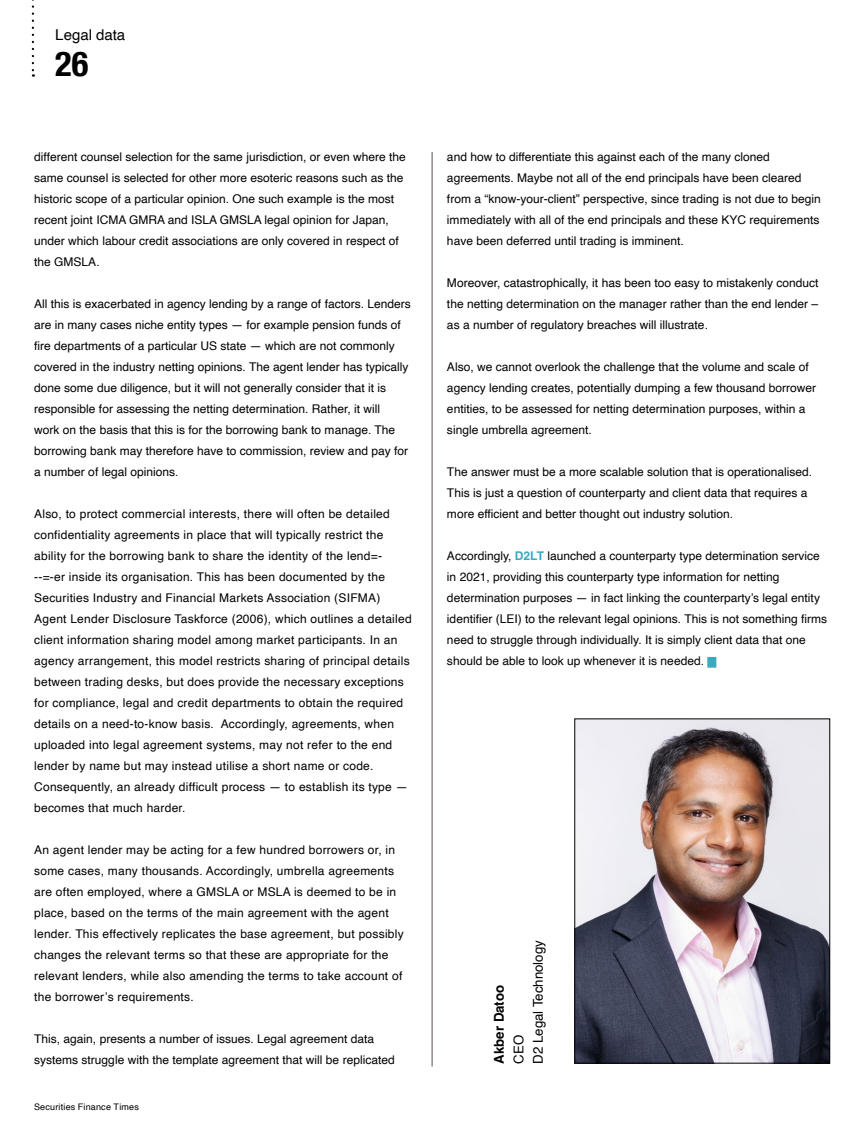
<style>
.page{position:relative;width:864px;height:1136px;background:#fff}
.page>*{position:absolute;margin:0;border:0;box-sizing:border-box;transform-origin:0 0}
.t1{font:700 condensed 34.5px "Helvetica Neue";color:#020203}
.t2{font:15px "Helvetica";color:#000}
.t3{font:13.5px/19.5px "Helvetica";color:#000}
.t4{font:700 13.5px "Helvetica";color:#000}
.t5{font:12px/21px "Helvetica";color:#010000}
.t6{font:12px/21px "Helvetica";letter-spacing:.02em;color:#010000}
.t7{font:9px "Helvetica";letter-spacing:.02em;color:#020203}
.s1{font-weight:700;color:#37abc1}
.s2{font-size:9px;color:#3aaac0}
</style>
<div class="page">
<img style="left:576px;top:720px;width:251px;height:341px">
<div style="left:574px;top:718px;width:255px;height:345px;border:1px solid #020203"></div>
<svg style="left:32px;top:0;width:2px;height:77px"></svg>
<hr style="left:431px;top:152px;width:1px;height:914px;background:#5d514d">
<p class="t2" style="left:55px;top:23px;width:71px">Legal data</p>
<h1 class="t1" style="left:55px;top:35px;width:35px">26</h1>
<p class="t5" style="left:34px;top:146px;width:373px">different counsel selection for the same jurisdiction, or even where the same counsel is selected for other more esoteric reasons such as the historic scope of a particular opinion. One such example is the most recent joint ICMA GMRA and ISLA GMSLA legal opinion for Japan, under which labour credit associations are only covered in respect of the GMSLA.</p>
<p class="t5" style="left:34px;top:293px;width:378px">All this is exacerbated in agency lending by a range of factors. Lenders are in many cases niche entity types — for example pension funds of fire departments of a particular US state — which are not commonly covered in the industry netting opinions. The agent lender has typically done some due diligence, but it will not generally consider that it is responsible for assessing the netting determination. Rather, it will<br>work on the basis that this is for the borrowing bank to manage. The borrowing bank may therefore have to commission, review and pay for a number of legal opinions.</p>
<p class="t6" style="left:34px;top:503px;width:379px">Also, to protect commercial interests, there will often be detailed confidentiality agreements in place that will typically restrict the ability for the borrowing bank to share the identity of the lend=- --=-er inside its organisation. This has been documented by the Securities Industry and Financial Markets Association (SIFMA)<br>Agent Lender Disclosure Taskforce (2006), which outlines a detailed client information sharing model among market participants. In an agency arrangement, this model restricts sharing of principal details between trading desks, but does provide the necessary exceptions for compliance, legal and credit departments to obtain the required details on a need-to-know basis. Accordingly, agreements, when uploaded into legal agreement systems, may not refer to the end lender by name but may instead utilise a short name or code.<br>Consequently, an already difficult process — to establish its type — becomes that much harder.</p>
<p class="t6" style="left:34px;top:839px;width:371px">An agent lender may be acting for a few hundred borrowers or, in some cases, many thousands. Accordingly, umbrella agreements are often employed, where a GMSLA or MSLA is deemed to be in place, based on the terms of the main agreement with the agent lender. This effectively replicates the base agreement, but possibly changes the relevant terms so that these are appropriate for the relevant lenders, while also amending the terms to take account of the borrower’s requirements.</p>
<p class="t5" style="left:34px;top:1028px;width:362px">This, again, presents a number of issues. Legal agreement data systems struggle with the template agreement that will be replicated</p>
<p class="t7" style="left:34px;top:1099px;width:106px">Securities Finance Times</p>
<p class="t5" style="left:447px;top:146px;width:375px">and how to differentiate this against each of the many cloned agreements. Maybe not all of the end principals have been cleared from a “know-your-client” perspective, since trading is not due to begin immediately with all of the end principals and these KYC requirements have been deferred until trading is imminent.</p>
<p class="t5" style="left:447px;top:272px;width:373px;text-align:justify">Moreover, catastrophically, it has been too easy to mistakenly conduct the netting determination on the manager rather than the end lender – as a number of regulatory breaches will illustrate.</p>
<p class="t5" style="left:447px;top:356px;width:370px">Also, we cannot overlook the challenge that the volume and scale of agency lending creates, potentially dumping a few thousand borrower entities, to be assessed for netting determination purposes, within a single umbrella agreement.</p>
<p class="t5" style="left:447px;top:461px;width:366px">The answer must be a more scalable solution that is operationalised.<br>This is just a question of counterparty and client data that requires a more efficient and better thought out industry solution.</p>
<p class="t5" style="left:447px;top:545px;width:381px">Accordingly, <span class="s1">D2LT</span> launched a counterparty type determination service in 2021, providing this counterparty type information for netting determination purposes — in fact linking the counterparty’s legal entity identifier (LEI) to the relevant legal opinions. This is not something firms need to struggle through individually. It is simply client data that one should be able to look up whenever it is needed. <span class="s2">█</span></p>
<p class="t4" style="left:490px;top:1063px;width:80px;rotate:-90deg">Akber Datoo</p>
<p class="t3" style="left:509px;top:1063px;width:125px;rotate:-90deg">CEO<br>D2 Legal Technology</p>
</div>
